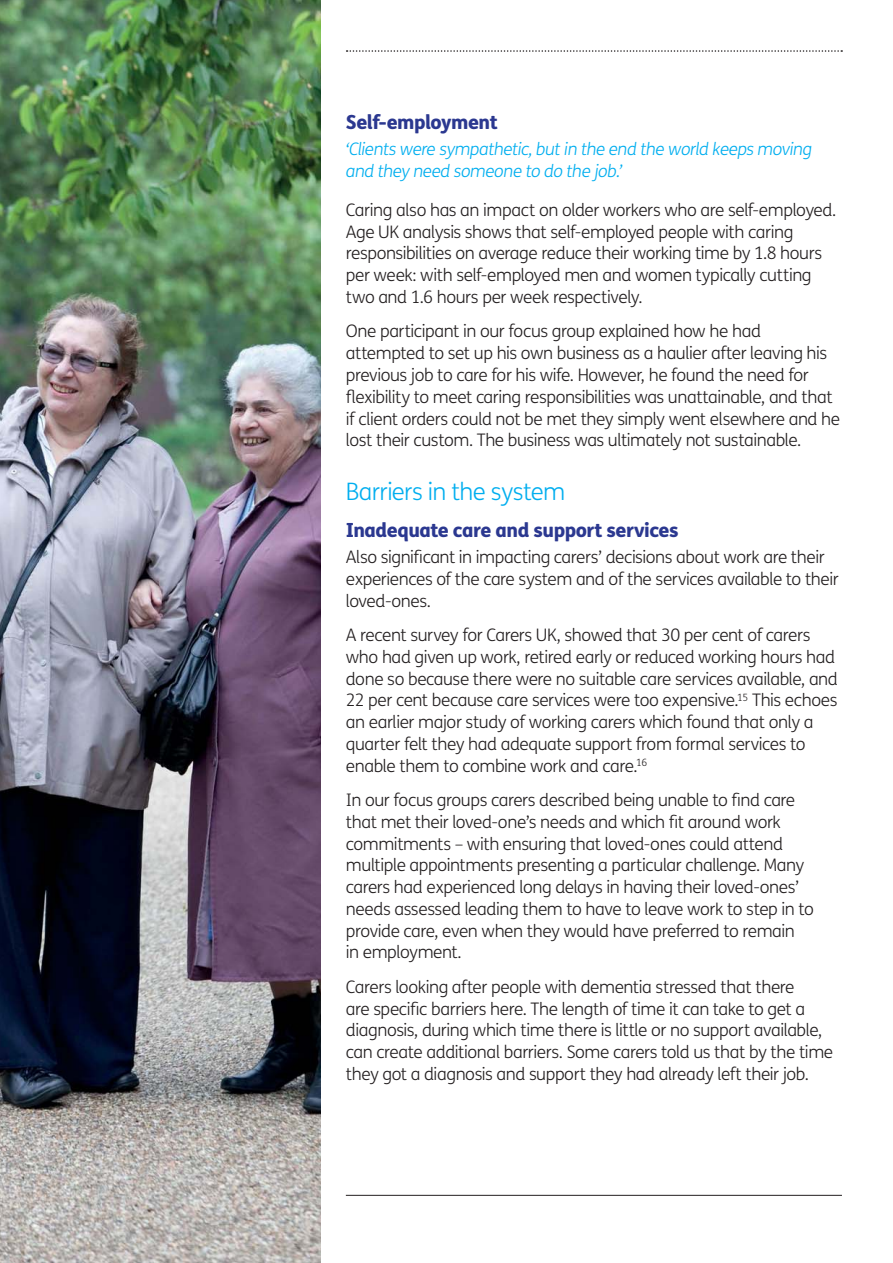
<style>
.page{position:relative;width:893px;height:1263px;background:#fff}
.page>*{position:absolute;margin:0;border:0;box-sizing:border-box;transform-origin:0 0}
.t1{font:300 24px "FS Me";letter-spacing:-.025em;color:#00aeef}
.t2{font:800 19.5px "FS Me";letter-spacing:-.025em;color:#2b3890}
.t3{font:300 17.25px/21.8px "FS Me";letter-spacing:-.025em;color:#231f20}
.t4{font:italic 300 17.25px/21.8px "FS Me";letter-spacing:-.025em;color:#00aeef}
</style>
<div class="page">
<hr style="left:346px;top:1195px;width:496px;height:1px;background:#231f20">
<svg style="left:347px;top:50px;width:495px;height:2px"></svg>
<img style="left:0;top:0;width:320px;height:1263px">
<p class="t2" style="left:346px;top:116px;width:153px">Self-employment</p>
<p class="t4" style="left:346px;top:141px;width:468px">‘Clients were sympathetic, but in the end the world keeps moving and they need someone to do the job.’</p>
<p class="t3" style="left:346px;top:201px;width:492px">Caring also has an impact on older workers who are self-employed.<br>Age UK analysis shows that self-employed people with caring responsibilities on average reduce their working time by 1.8 hours per week: with self-employed men and women typically cutting two and 1.6 hours per week respectively.</p>
<p class="t3" style="left:346px;top:323px;width:496px">One participant in our focus group explained how he had attempted to set up his own business as a haulier after leaving his previous job to care for his wife. However, he found the need for flexibility to meet caring responsibilities was unattainable, and that if client orders could not be met they simply went elsewhere and he lost their custom. The business was ultimately not sustainable.</p>
<h1 class="t1" style="left:346px;top:483px;width:221px">Barriers in the system</h1>
<p class="t2" style="left:346px;top:523px;width:334px">Inadequate care and support services</p>
<p class="t3" style="left:346px;top:548px;width:494px">Also significant in impacting carers’ decisions about work are their experiences of the care system and of the services available to their loved-ones.</p>
<p class="t3" style="left:346px;top:626px;width:494px">A recent survey for Carers UK, showed that 30 per cent of carers who had given up work, retired early or reduced working hours had done so because there were no suitable care services available, and 22 per cent because care services were too expensive.<sup>15</sup> This echoes an earlier major study of working carers which found that only a quarter felt they had adequate support from formal services to enable them to combine work and care.<sup>16</sup></p>
<p class="t3" style="left:346px;top:791px;width:470px">In our focus groups carers described being unable to find care that met their loved-one’s needs and which fit around work commitments – with ensuring that loved-ones could attend multiple appointments presenting a particular challenge. Many carers had experienced long delays in having their loved-ones’ needs assessed leading them to have to leave work to step in to provide care, even when they would have preferred to remain<br>in employment.</p>
<p class="t3" style="left:346px;top:978px;width:489px">Carers looking after people with dementia stressed that there<br>are specific barriers here. The length of time it can take to get a diagnosis, during which time there is little or no support available, can create additional barriers. Some carers told us that by the time they got a diagnosis and support they had already left their job.</p>
</div>
